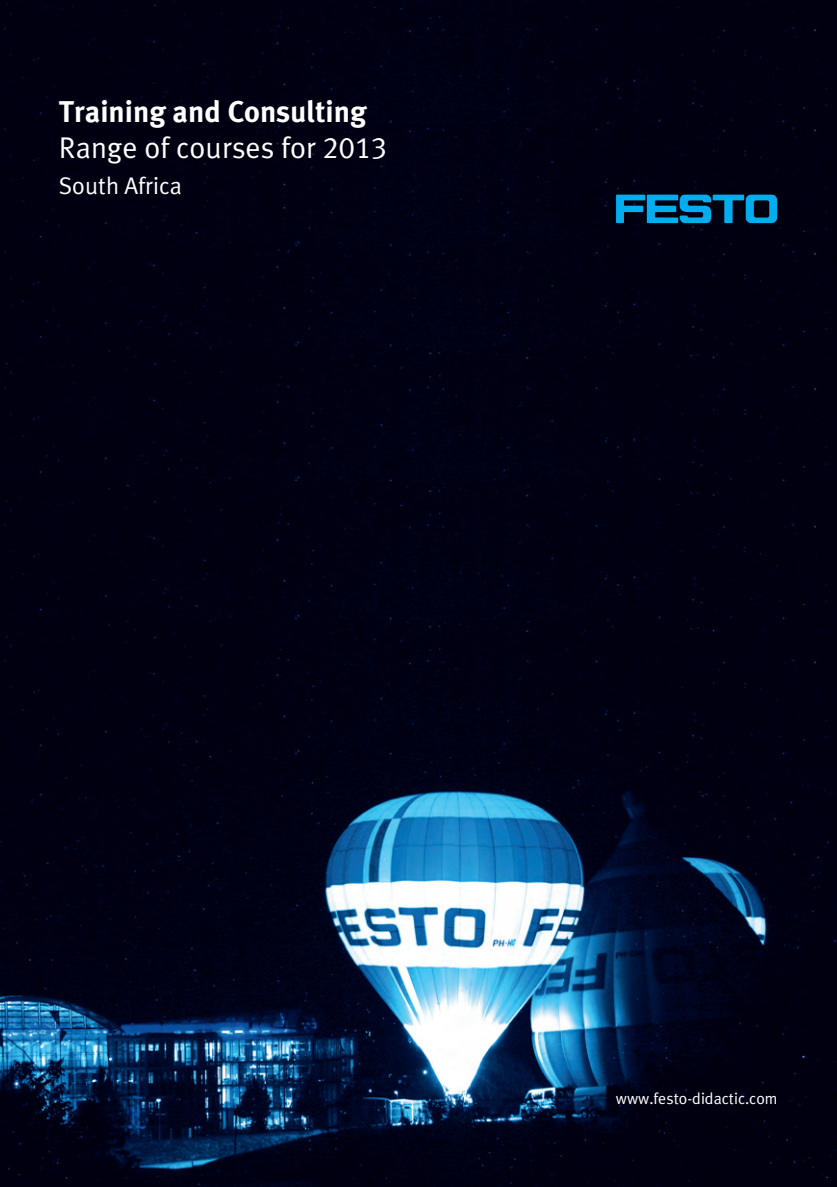
<style>
.page{position:relative;width:837px;height:1187px;background:#fff}
.page>*{position:absolute;margin:0;border:0;box-sizing:border-box;transform-origin:0 0}
.t1{font:700 30px "Meta Plus LF";color:#fff}
.t2{font:30px "Meta Plus LF";color:#fff}
.t3{font:24px "Meta Plus LF";color:#fff}
.t4{font:16px "Meta Plus LF";color:#fff}
</style>
<div class="page">
<img style="left:0;top:0;width:837px;height:1187px">
<svg style="left:616px;top:194px;width:161px;height:29px;background:#006491"></svg>
<h1 class="t1" style="left:59px;top:100px;width:309px">Training and Consulting</h1>
<h1 class="t2" style="left:59px;top:136px;width:330px">Range of courses for 2013</h1>
<h2 class="t3" style="left:59px;top:177px;width:125px">South Africa</h2>
<p class="t4" style="left:616px;top:1092px;width:163px">www.festo-didactic.com</p>
</div>
